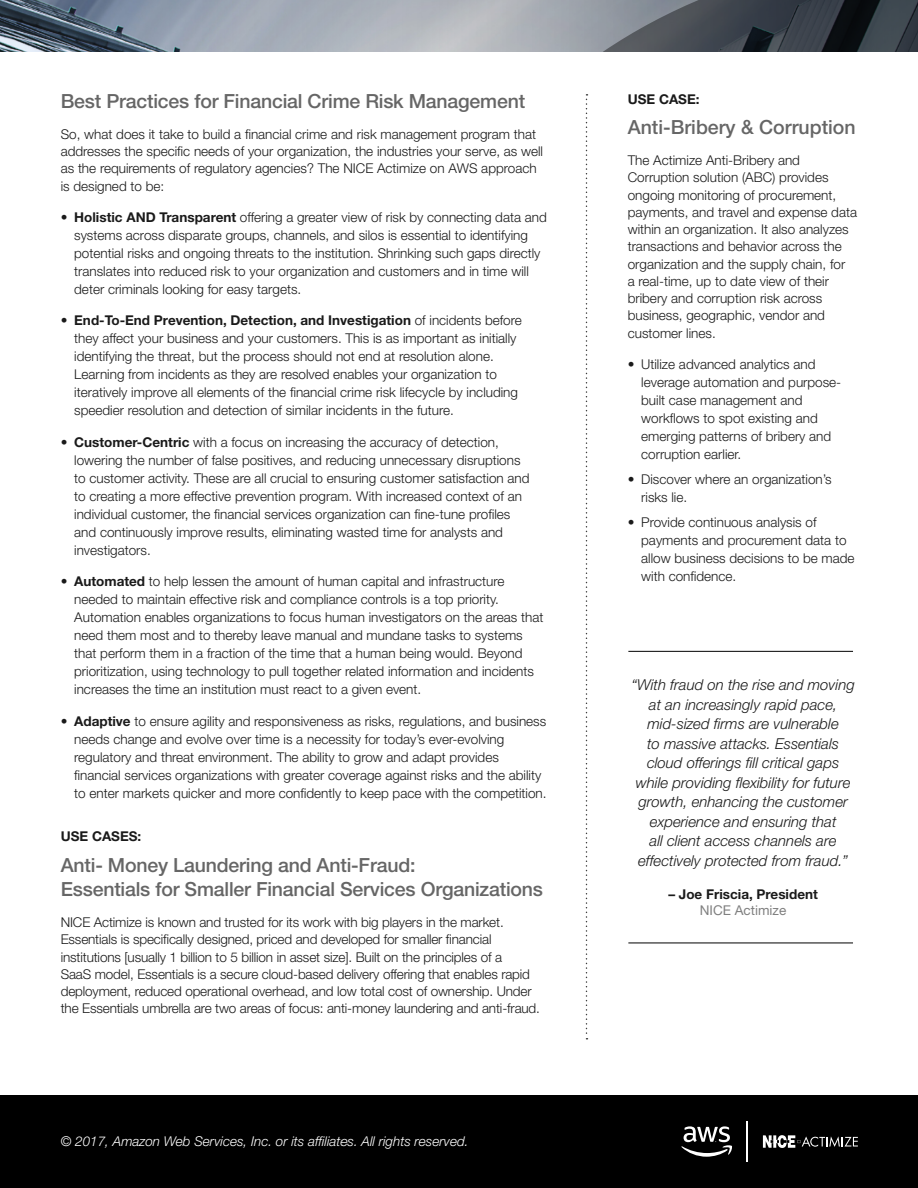
<style>
.page{position:relative;width:918px;height:1188px;background:#fff}
.page>*{position:absolute;margin:0;border:0;box-sizing:border-box;transform-origin:0 0}
.t1{font:500 19.5px/24px "Helvetica Neue LT Std";letter-spacing:-.01em;color:#666}
.t2{font:italic 300 15px/19.5px "Helvetica Neue LT Std";color:#1a1a1a;text-align:center}
.t3{font:300 13.5px/18px "Helvetica Neue LT Std";color:#1a1a1a}
.t4{font:italic 300 13.5px "Helvetica Neue LT Std";color:#fff}
.t5{font:700 13.5px "Helvetica Neue LT Std";color:#1a1a1a}
.t6{font:13.5px "Helvetica Neue LT Std";color:#808080}
.s1{font-weight:700}
</style>
<div class="page">
<div style="left:0;top:1095px;width:918px;height:93px;background:#000"></div>
<svg style="left:0;top:0;width:918px;height:52px;background:#78808a"></svg>
<svg style="left:763px;top:1135px;width:95px;height:13px"></svg>
<svg style="left:681px;top:1126px;width:51px;height:31px"></svg>
<hr style="left:747px;top:1121px;width:1px;height:41px;background:#fff">
<svg style="left:586px;top:94px;width:1px;height:946px"></svg>
<hr style="left:628px;top:651px;width:225px;height:1px;background:#000">
<hr style="left:628px;top:943px;width:225px;height:1px;background:#000">
<h1 class="t1" style="left:61px;top:89px;width:466px">Best Practices for Financial Crime Risk Management</h1>
<p class="t3" style="left:61px;top:125px;width:484px;line-height:17.2px">So, what does it take to build a financial crime and risk management program that addresses the specific needs of your organization, the industries your serve, as well as the requirements of regulatory agencies? The NICE Actimize on AWS approach is designed to be:</p>
<p class="t3" style="left:74px;top:208px;width:474px;text-indent:-14px">• <span class="s1">Holistic AND Transparent</span> offering a greater view of risk by connecting data and systems across disparate groups, channels, and silos is essential to identifying potential risks and ongoing threats to the institution. Shrinking such gaps directly translates into reduced risk to your organization and customers and in time will deter criminals looking for easy targets.</p>
<p class="t3" style="left:74px;top:311px;width:449px;text-indent:-14px">• <span class="s1">End-To-End Prevention, Detection, and Investigation</span> of incidents before they affect your business and your customers. This is as important as initially identifying the threat, but the process should not end at resolution alone.<br>Learning from incidents as they are resolved enables your organization to iteratively improve all elements of the financial crime risk lifecycle by including speedier resolution and detection of similar incidents in the future.</p>
<p class="t3" style="left:74px;top:433px;width:457px;text-indent:-14px">• <span class="s1">Customer-Centric</span> with a focus on increasing the accuracy of detection, lowering the number of false positives, and reducing unnecessary disruptions to customer activity. These are all crucial to ensuring customer satisfaction and to creating a more effective prevention program. With increased context of an individual customer, the financial services organization can fine-tune profiles and continuously improve results, eliminating wasted time for analysts and investigators.</p>
<p class="t3" style="left:74px;top:572px;width:471px;text-indent:-14px">• <span class="s1">Automated</span> to help lessen the amount of human capital and infrastructure needed to maintain effective risk and compliance controls is a top priority.<br>Automation enables organizations to focus human investigators on the areas that need them most and to thereby leave manual and mundane tasks to systems that perform them in a fraction of the time that a human being would. Beyond prioritization, using technology to pull together related information and incidents increases the time an institution must react to a given event.</p>
<p class="t3" style="left:74px;top:712px;width:474px;text-indent:-14px">• <span class="s1">Adaptive</span> to ensure agility and responsiveness as risks, regulations, and business needs change and evolve over time is a necessity for today’s ever-evolving regulatory and threat environment. The ability to grow and adapt provides financial services organizations with greater coverage against risks and the ability to enter markets quicker and more confidently to keep pace with the competition.</p>
<p class="t5" style="left:61px;top:828px;width:82px">USE CASES:</p>
<h1 class="t1" style="left:61px;top:853px;width:484px">Anti- Money Laundering and Anti-Fraud:<br>Essentials for Smaller Financial Services Organizations</h1>
<p class="t3" style="left:61px;top:913px;width:481px;line-height:17.2px">NICE Actimize is known and trusted for its work with big players in the market.<br>Essentials is specifically designed, priced and developed for smaller financial institutions [usually 1 billion to 5 billion in asset size]. Built on the principles of a<br>SaaS model, Essentials is a secure cloud-based delivery offering that enables rapid deployment, reduced operational overhead, and low total cost of ownership. Under the Essentials umbrella are two areas of focus: anti-money laundering and anti-fraud.</p>
<p class="t4" style="left:61px;top:1134px;width:409px">© 2017, Amazon Web Services, Inc. or its affiliates. All rights reserved.</p>
<p class="t5" style="left:628px;top:91px;width:73px">USE CASE:</p>
<h1 class="t1" style="left:628px;top:115px;width:229px">Anti-Bribery &amp; Corruption</h1>
<p class="t3" style="left:628px;top:152px;width:231px;line-height:17.2px">The Actimize Anti-Bribery and Corruption solution (ABC) provides ongoing monitoring of procurement, payments, and travel and expense data within an organization. It also analyzes transactions and behavior across the organization and the supply chain, for<br>a real-time, up to date view of their bribery and corruption risk across business, geographic, vendor and customer lines.</p>
<p class="t3" style="left:641px;top:355px;width:202px;text-indent:-14px">• Utilize advanced analytics and leverage automation and purpose&shy;built case management and workflows to spot existing and emerging patterns of bribery and corruption earlier.</p>
<p class="t3" style="left:641px;top:470px;width:192px;text-indent:-14px">• Discover where an organization’s risks lie.</p>
<p class="t3" style="left:641px;top:513px;width:215px;text-indent:-14px">• Provide continuous analysis of payments and procurement data to allow business decisions to be made with confidence.</p>
<p class="t2" style="left:632px;top:675px;width:225px">“With fraud on the rise and moving at an increasingly rapid pace, mid-sized firms are vulnerable<br>to massive attacks. Essentials cloud offerings fill critical gaps while providing flexibility for future growth, enhancing the customer experience and ensuring that<br>all client access channels are effectively protected from fraud.”</p>
<p class="t5" style="left:668px;top:886px;width:151px">– Joe Friscia, President</p>
<p class="t6" style="left:700px;top:903px;width:88px">NICE Actimize</p>
</div>
